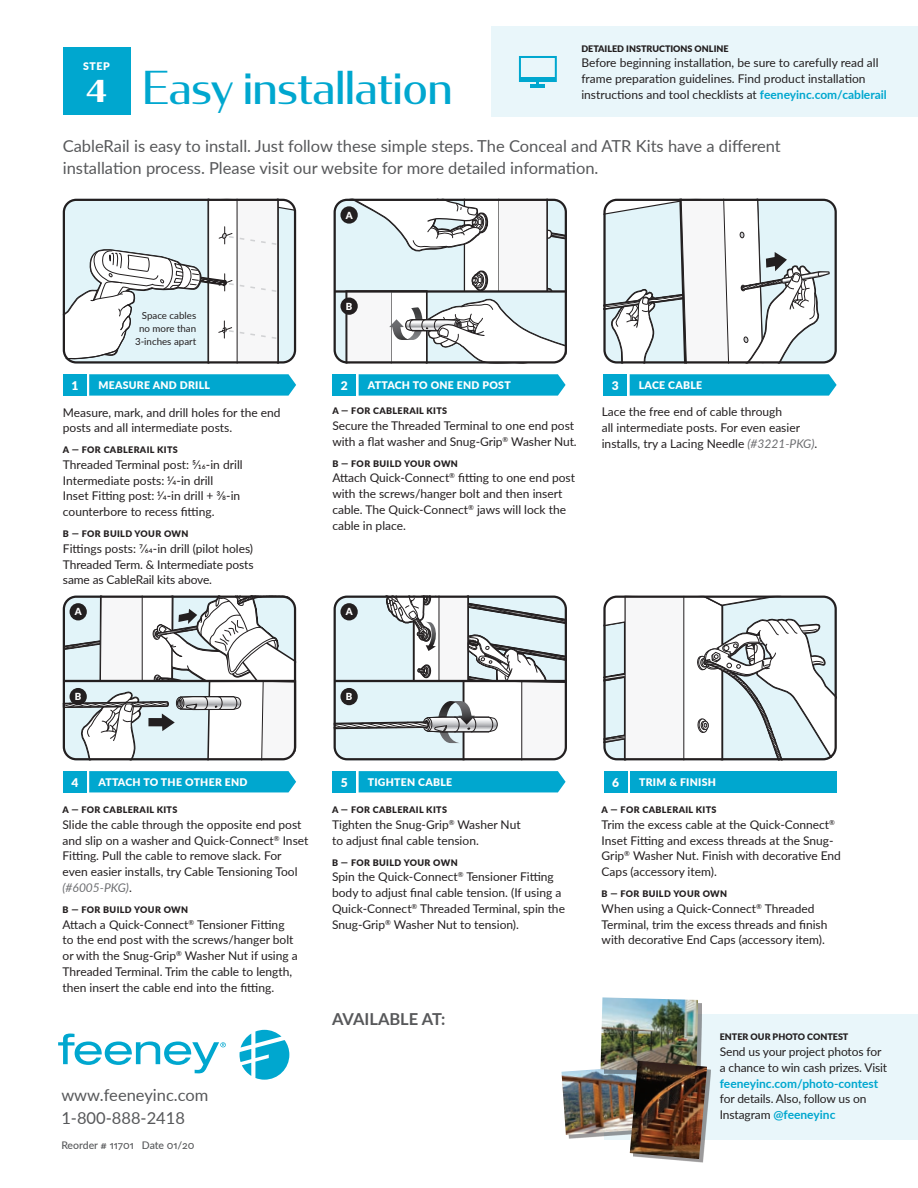
<style>
.page{position:relative;width:918px;height:1188px;background:#fff}
.page>*{position:absolute;margin:0;border:0;box-sizing:border-box;transform-origin:0 0}
.t1{font:45px "Condor";color:#00a7cf}
.STEP{font:700 30px "Condor";color:#fff}
.Intro{font:16.5px/22.5px "Lato";color:#57585a}
.t2{font:700 16.5px "Lato";color:#57585a}
.body_2{font:12px/15.8px "Lato";color:#231f20}
.t3{font:900 12px "Lato";color:#fff}
.t4{font:900 10.5px "Lato";letter-spacing:.025em;color:#fff}
.t5{font:500 10.5px "Lato";color:#57585a}
.body_2-2{font:9.75px/12.8px "Lato";color:#231f20;text-align:right}
.Install_designation{font:900 9.75px "Lato";color:#fff}
.H5__NEW{font:900 9px "Lato";letter-spacing:.04em;color:#231f20}
.body_2-3{font:900 9px "Lato";letter-spacing:.04em;color:#231f20}
.H5__NEW-2{font:900 9px "Lato";color:#231f20}
.s1{font-weight:700;color:#00a7cf}
.s2{font-style:italic;color:#6c6d70}
</style>
<div class="page">
<div style="left:491px;top:26px;width:427px;height:91px;background:#e9f6fa"></div>
<svg style="left:58px;top:1034px;width:168px;height:39px"></svg>
<svg style="left:240px;top:1030px;width:49px;height:50px"></svg>
<div style="left:519px;top:56px;width:38px;height:26px;border:2px solid #00a7cf"></div>
<hr style="left:520px;top:78px;width:36px;height:3px;background:#00a7cf">
<hr style="left:531px;top:84px;width:14px;height:3px;background:#00a7cf">
<div style="left:605px;top:1014px;width:313px;height:125px;background:#e9f6fa"></div>
<div style="left:564px;top:1069px;width:89px;height:69px;background:#231f20;opacity:.45"></div>
<img style="left:561px;top:1066px;width:69px;height:69px">
<div style="left:604px;top:1001px;width:98px;height:75px;background:#231f20;opacity:.45"></div>
<img style="left:601px;top:997px;width:97px;height:75px">
<div style="left:63px;top:48px;width:67px;height:67px;background:#00a7cf"></div>
<div style="left:633px;top:1064px;width:77px;height:98px;background:#231f20;opacity:.45"></div>
<img style="left:630px;top:1061px;width:77px;height:98px">
<svg style="left:606px;top:596px;width:231px;height:164px"></svg>
<div style="left:603px;top:596px;width:234px;height:164px;border:2px solid #231f20;border-radius:12px"></div>
<div style="left:63px;top:771px;width:24px;height:21px;background:#00a7cf"></div>
<svg style="left:89px;top:771px;width:207px;height:21px;background:#06a9d0"></svg>
<div style="left:332px;top:771px;width:24px;height:21px;background:#00a7cf"></div>
<div style="left:359px;top:771px;width:207px;height:21px;background:#00a7cf"></div>
<div style="left:604px;top:771px;width:24px;height:21px;background:#00a7cf"></div>
<div style="left:630px;top:771px;width:207px;height:21px;background:#00a7cf"></div>
<svg style="left:63px;top:596px;width:233px;height:164px"></svg>
<hr style="left:63px;top:680px;width:233px;height:2px;background:#231f20">
<div style="left:63px;top:596px;width:233px;height:164px;border:2px solid #231f20;border-radius:12px"></div>
<div style="left:70px;top:603px;width:17px;height:17px;background:#231f20;border-radius:50%"></div>
<div style="left:70px;top:688px;width:17px;height:17px;background:#231f20;border-radius:50%"></div>
<svg style="left:334px;top:596px;width:233px;height:164px"></svg>
<hr style="left:334px;top:680px;width:233px;height:2px;background:#231f20">
<div style="left:334px;top:596px;width:233px;height:164px;border:2px solid #231f20;border-radius:12px"></div>
<div style="left:340px;top:603px;width:18px;height:17px;background:#231f20;border-radius:50%"></div>
<div style="left:340px;top:688px;width:18px;height:17px;background:#231f20;border-radius:50%"></div>
<svg style="left:63px;top:199px;width:233px;height:162px"></svg>
<div style="left:63px;top:199px;width:233px;height:165px;border:2px solid #231f20;border-radius:12px"></div>
<svg style="left:606px;top:199px;width:228px;height:162px"></svg>
<div style="left:603px;top:199px;width:234px;height:165px;border:2px solid #231f20;border-radius:12px"></div>
<div style="left:63px;top:374px;width:24px;height:22px;background:#00a7cf"></div>
<svg style="left:89px;top:374px;width:207px;height:22px;background:#0cabd1"></svg>
<div style="left:332px;top:374px;width:24px;height:22px;background:#00a7cf"></div>
<svg style="left:359px;top:374px;width:207px;height:22px;background:#0cabd1"></svg>
<div style="left:603px;top:374px;width:24px;height:22px;background:#00a7cf"></div>
<svg style="left:630px;top:374px;width:207px;height:22px;background:#0cabd1"></svg>
<svg style="left:334px;top:199px;width:233px;height:162px"></svg>
<hr style="left:334px;top:290px;width:233px;height:3px;background:#231f20">
<div style="left:334px;top:199px;width:233px;height:165px;border:2px solid #231f20;border-radius:12px"></div>
<div style="left:340px;top:206px;width:18px;height:18px;background:#231f20;border-radius:50%"></div>
<div style="left:340px;top:298px;width:18px;height:17px;background:#231f20;border-radius:50%"></div>
<h5 class="t4" style="left:83px;top:58px;width:28px">STEP</h5>
<p class="STEP" style="left:86px;top:71px;width:22px">4</p>
<h1 class="t1" style="left:142px;top:58px;width:312px">Easy installation</h1>
<p class="H5__NEW-2" style="left:581px;top:41px;width:149px">DETAILED INSTRUCTIONS ONLINE</p>
<p class="body_2" style="left:581px;top:55px;width:307px">Before beginning installation, be sure to carefully read all frame preparation guidelines. Find product installation instructions and tool checklists at <span class="s1">feeneyinc.com/cablerail</span></p>
<p class="Intro" style="left:63px;top:134px;width:720px">CableRail is easy to install. Just follow these simple steps. The Conceal and ATR Kits have a different installation process. Please visit our website for more detailed information.</p>
<p class="Install_designation" style="left:346px;top:208px;width:8px">A</p>
<p class="body_2-2" style="left:135px;top:309px;width:63px">Space cables no more than<br>3-inches apart</p>
<p class="Install_designation" style="left:346px;top:299px;width:8px">B</p>
<p class="t3" style="left:71px;top:376px;width:8px">1</p>
<h4 class="t4" style="left:98px;top:377px;width:113px">MEASURE AND DRILL</h4>
<p class="t3" style="left:341px;top:376px;width:8px">2</p>
<h4 class="t4" style="left:368px;top:377px;width:144px">ATTACH TO ONE END POST</h4>
<p class="t3" style="left:612px;top:376px;width:8px">3</p>
<h4 class="t4" style="left:639px;top:377px;width:65px">LACE CABLE</h4>
<p class="body_2" style="left:63px;top:404px;width:219px">Measure, mark, and drill holes for the end posts and all intermediate posts.</p>
<p class="H5__NEW" style="left:63px;top:443px;width:116px">A — FOR CABLERAIL KITS</p>
<p class="body_2" style="left:63px;top:456px;width:181px">Threaded Terminal post: 5⁄16-in drill Intermediate posts: ⅟4-in drill<br>Inset Fitting post: ⅟4-in drill + 3⁄8-in counterbore to recess fitting.</p>
<p class="body_2-3" style="left:63px;top:527px;width:127px">B — FOR BUILD YOUR OWN</p>
<p class="body_2" style="left:63px;top:540px;width:192px;text-align:justify">Fittings posts: 7⁄64-in drill (pilot holes)<br>Threaded Term. &amp; Intermediate posts same as CableRail kits above.</p>
<p class="H5__NEW" style="left:332px;top:404px;width:116px">A — FOR CABLERAIL KITS</p>
<p class="body_2" style="left:332px;top:417px;width:246px">Secure the Threaded Terminal to one end post with a flat washer and Snug-Grip<sup>®</sup> Washer Nut.</p>
<p class="body_2-3" style="left:332px;top:457px;width:127px">B — FOR BUILD YOUR OWN</p>
<p class="body_2" style="left:332px;top:470px;width:244px">Attach Quick-Connect<sup>®</sup> fitting to one end post with the screws/hanger bolt and then insert cable. The Quick-Connect<sup>®</sup> jaws will lock the cable in place.</p>
<p class="body_2" style="left:602px;top:404px;width:217px">Lace the free end of cable through<br>all intermediate posts. For even easier installs, try a Lacing Needle <span class="s2">(#3221-PKG)</span>.</p>
<p class="Install_designation" style="left:75px;top:605px;width:8px">A</p>
<p class="Install_designation" style="left:346px;top:605px;width:8px">A</p>
<p class="Install_designation" style="left:75px;top:689px;width:8px">B</p>
<p class="Install_designation" style="left:346px;top:689px;width:8px">B</p>
<p class="t3" style="left:71px;top:773px;width:8px">4</p>
<h4 class="t4" style="left:98px;top:774px;width:151px">ATTACH TO THE OTHER END</h4>
<p class="t3" style="left:341px;top:773px;width:8px">5</p>
<h4 class="t4" style="left:368px;top:774px;width:86px">TIGHTEN CABLE</h4>
<p class="t3" style="left:612px;top:773px;width:8px">6</p>
<h4 class="t4" style="left:639px;top:774px;width:78px">TRIM &amp; FINISH</h4>
<p class="H5__NEW" style="left:63px;top:803px;width:116px">A — FOR CABLERAIL KITS</p>
<p class="body_2" style="left:63px;top:816px;width:247px">Slide the cable through the opposite end post and slip on a washer and Quick-Connect<sup>®</sup> Inset Fitting. Pull the cable to remove slack. For even easier installs, try Cable Tensioning Tool <span class="s2">(#6005-PKG)</span>.</p>
<p class="H5__NEW" style="left:63px;top:903px;width:127px">B — FOR BUILD YOUR OWN</p>
<p class="body_2" style="left:63px;top:916px;width:237px">Attach a Quick-Connect<sup>®</sup> Tensioner Fitting to the end post with the screws/hanger bolt or with the Snug-Grip<sup>®</sup> Washer Nut if using a Threaded Terminal. Trim the cable to length, then insert the cable end into the fitting.</p>
<p class="H5__NEW" style="left:332px;top:803px;width:116px">A — FOR CABLERAIL KITS</p>
<p class="body_2" style="left:332px;top:816px;width:190px">Tighten the Snug-Grip<sup>®</sup> Washer Nut to adjust final cable tension.</p>
<p class="body_2-3" style="left:332px;top:856px;width:127px">B — FOR BUILD YOUR OWN</p>
<p class="body_2" style="left:332px;top:869px;width:234px">Spin the Quick-Connect<sup>®</sup> Tensioner Fitting body to adjust final cable tension. (If using a Quick-Connect<sup>®</sup> Threaded Terminal, spin the Snug-Grip<sup>®</sup> Washer Nut to tension).</p>
<h4 class="t2" style="left:332px;top:1007px;width:115px">AVAILABLE AT:</h4>
<p class="Intro" style="left:61px;top:1083px;width:149px">www.feeneyinc.com<br>1-800-888-2418</p>
<p class="t5" style="left:61px;top:1137px;width:135px">Reorder # 11701 Date 01/20</p>
<p class="H5__NEW" style="left:602px;top:803px;width:116px">A — FOR CABLERAIL KITS</p>
<p class="body_2" style="left:602px;top:816px;width:241px">Trim the excess cable at the Quick-Connect<sup>® </sup>Inset Fitting and excess threads at the Snug-Grip<sup>®</sup> Washer Nut. Finish with decorative End Caps (accessory item).</p>
<p class="body_2-3" style="left:602px;top:887px;width:127px">B — FOR BUILD YOUR OWN</p>
<p class="body_2" style="left:602px;top:900px;width:227px">When using a Quick-Connect<sup>®</sup> Threaded<br>Terminal, trim the excess threads and finish with decorative End Caps (accessory item).</p>
<p class="H5__NEW-2" style="left:720px;top:1030px;width:130px">ENTER OUR PHOTO CONTEST</p>
<p class="body_2" style="left:720px;top:1043px;width:169px">Send us your project photos for a chance to win cash prizes. Visit <span class="s1">feeneyinc.com/photo-contest </span>for details. Also, follow us on<br>Instagram <span class="s1">@feeneyinc</span></p>
</div>
